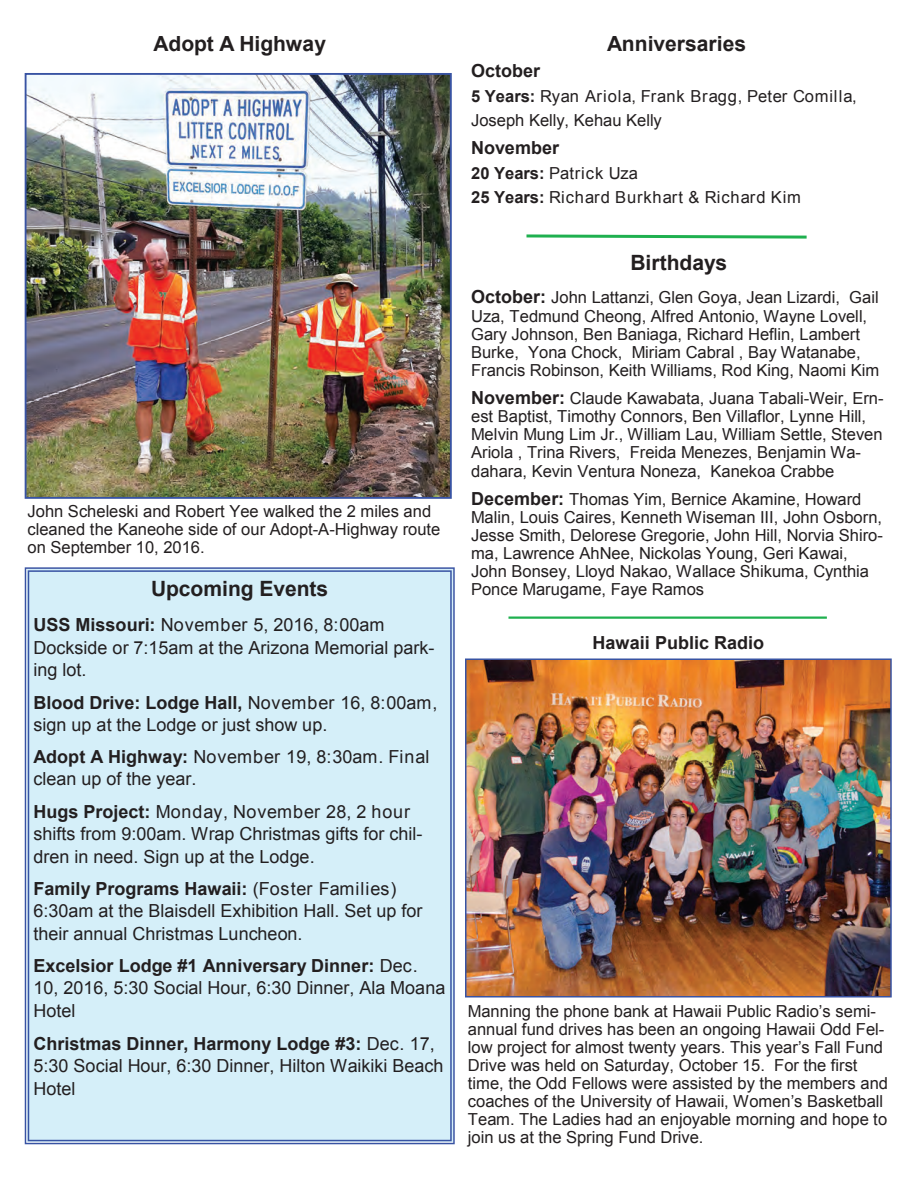
<style>
.page{position:relative;width:918px;height:1188px;background:#fff}
.page>*{position:absolute;margin:0;border:0;box-sizing:border-box;transform-origin:0 0}
.t1{font:700 21px "Arial";color:#231f20}
.t2{font:18px/22.5px "Arial";color:#231f20}
.t3{font:700 18px "Arial";color:#231f20}
.t4{font:16.65px "Arial";letter-spacing:-.005em;color:#231f20}
.t5{font:16.5px/18.1px "Arial";color:#231f20}
.t6{font:16.5px/24.2px "Arial";letter-spacing:.05em;color:#231f20}
.s1{font-weight:700}
.s2{font-weight:700;font-size:18px}
</style>
<div class="page">
<img style="left:28px;top:76px;width:421px;height:420px">
<div style="left:25px;top:73px;width:427px;height:426px;border:2px solid #3853a3"></div>
<div style="left:25px;top:567px;width:430px;height:577px;background:#d5eff9"></div>
<img style="left:468px;top:661px;width:421px;height:334px">
<div style="left:465px;top:658px;width:427px;height:340px;border:2px solid #3853a3"></div>
<hr style="left:508px;top:616px;width:319px;height:3px;background:#1fb04f">
<svg style="left:526px;top:234px;width:281px;height:5px"></svg>
<p class="t1" style="left:154px;top:30px;width:174px">Adopt A Highway</p>
<p class="t5" style="left:28px;top:502px;width:414px">John Scheleski and Robert Yee walked the 2 miles and cleaned the Kaneohe side of our Adopt-A-Highway route on September 10, 2016.</p>
<p class="t1" style="left:151px;top:575px;width:179px">Upcoming Events</p>
<p class="t2" style="left:33px;top:614px;width:402px"><span class="s1">USS Missouri:</span> November 5, 2016, 8:00am<br>Dockside or 7:15am at the Arizona Memorial park&shy;ing lot.</p>
<p class="t2" style="left:33px;top:691px;width:406px"><span class="s1">Blood Drive: Lodge Hall,</span> November 16, 8:00am, sign up at the Lodge or just show up.</p>
<p class="t2" style="left:33px;top:746px;width:397px"><span class="s1">Adopt A Highway:</span> November 19, 8:30am. Final clean up of the year.</p>
<p class="t2" style="left:33px;top:800px;width:390px"><span class="s1">Hugs Project:</span> Monday, November 28, 2 hour shifts from 9:00am. Wrap Christmas gifts for chil&shy;dren in need. Sign up at the Lodge.</p>
<p class="t2" style="left:33px;top:878px;width:391px"><span class="s1">Family Programs Hawaii:</span> (Foster Families)<br>6:30am at the Blaisdell Exhibition Hall. Set up for their annual Christmas Luncheon.</p>
<p class="t2" style="left:33px;top:955px;width:413px"><span class="s1">Excelsior Lodge #1 Anniversary Dinner:</span> Dec.<br>10, 2016, 5:30 Social Hour, 6:30 Dinner, Ala Moana<br>Hotel</p>
<p class="t2" style="left:33px;top:1032px;width:412px"><span class="s1">Christmas Dinner, Harmony Lodge #3:</span> Dec. 17,<br>5:30 Social Hour, 6:30 Dinner, Hilton Waikiki Beach<br>Hotel</p>
<p class="t1" style="left:607px;top:30px;width:141px">Anniversaries</p>
<p class="t3" style="left:471px;top:59px;width:71px">October</p>
<p class="t5" style="left:471px;top:84px;width:387px;line-height:24px"><span class="s1">5 Years:</span> Ryan Ariola, Frank Bragg, Peter Comilla,<br>Joseph Kelly, Kehau Kelly</p>
<p class="t3" style="left:471px;top:136px;width:89px">November</p>
<p class="t6" style="left:471px;top:161px;width:331px"><span class="s1">20 Years:</span> Patrick Uza<br><span class="s1">25 Years:</span> Richard Burkhart &amp; Richard Kim</p>
<p class="t1" style="left:630px;top:248px;width:98px">Birthdays</p>
<p class="t5" style="left:471px;top:288px;width:409px"><span class="s2">October:</span> John Lattanzi, Glen Goya, Jean Lizardi, Gail Uza, Tedmund Cheong, Alfred Antonio, Wayne Lovell, Gary Johnson, Ben Baniaga, Richard Heflin, Lambert Burke, Yona Chock, Miriam Cabral , Bay Watanabe,</p>
<p class="t4" style="left:471px;top:359px;width:410px">Francis Robinson, Keith Williams, Rod King, Naomi Kim</p>
<p class="t5" style="left:471px;top:389px;width:414px"><span class="s2">November:</span> Claude Kawabata, Juana Tabali-Weir, Ern&shy;est Baptist, Timothy Connors, Ben Villaflor, Lynne Hill, Melvin Mung Lim Jr., William Lau, William Settle, Steven Ariola , Trina Rivers, Freida Menezes, Benjamin Wa&shy;dahara, Kevin Ventura Noneza, Kanekoa Crabbe</p>
<p class="t5" style="left:471px;top:490px;width:413px"><span class="s2">December:</span> Thomas Yim, Bernice Akamine, Howard Malin, Louis Caires, Kenneth Wiseman III, John Osborn, Jesse Smith, Delorese Gregorie, John Hill, Norvia Shiro&shy;ma, Lawrence AhNee, Nickolas Young, Geri Kawai, John Bonsey, Lloyd Nakao, Wallace Shikuma, Cynthia Ponce Marugame, Faye Ramos</p>
<p class="t3" style="left:593px;top:631px;width:173px">Hawaii Public Radio</p>
<p class="t5" style="left:468px;top:1002px;width:422px">Manning the phone bank at Hawaii Public Radio’s semi&shy;annual fund drives has been an ongoing Hawaii Odd Fel&shy;low project for almost twenty years. This year’s Fall Fund Drive was held on Saturday, October 15. For the first time, the Odd Fellows were assisted by the members and coaches of the University of Hawaii, Women’s Basketball Team. The Ladies had an enjoyable morning and hope to</p>
<p class="t4" style="left:468px;top:1126px;width:237px">join us at the Spring Fund Drive.</p>
</div>
